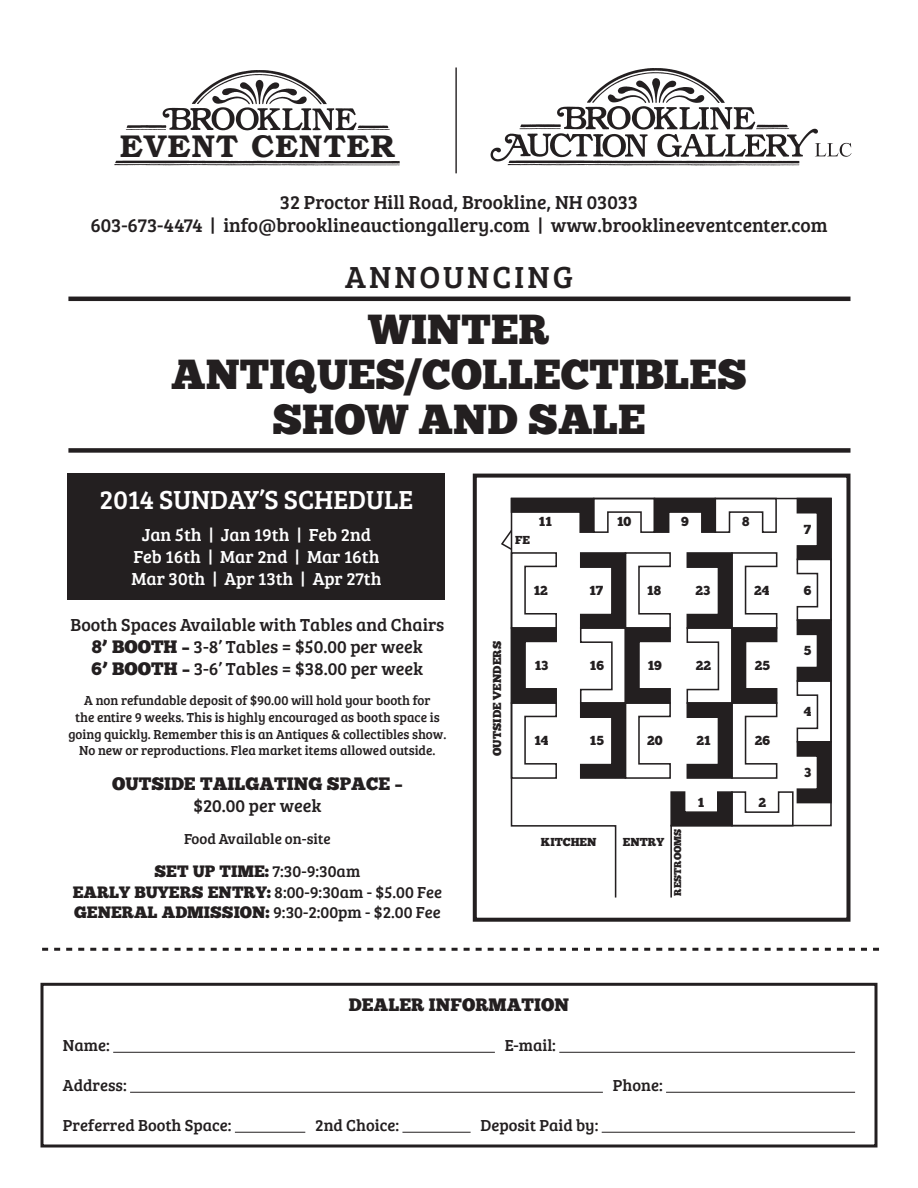
<style>
.page{position:relative;width:918px;height:1188px;background:#fff}
.page>*{position:absolute;margin:0;border:0;box-sizing:border-box;transform-origin:0 0}
.t1{font:42px/45px "Chunk Five";color:#231f20;text-align:center}
.t2{font:31.5px "Bree Serif";letter-spacing:.1em;color:#231f20}
.t3{font:700 31.2px "Brooklyn";letter-spacing:.04em;color:#231f20}
.t4{font:27px "Bree Serif";color:#fff}
.t5{font:19.5px/23.4px "Bree Serif";color:#231f20;text-align:center}
.t6{font:18px/22px "Bree Serif";color:#231f20;text-align:center}
.t7{font:18px/21.6px "Bree Serif";color:#fff;text-align:center}
.t8{font:18px "Chunk Five";color:#231f20}
.t9{font:16.5px/20.2px "Bree Serif";color:#231f20;text-align:center}
.t10{font:15px "Bree Serif";color:#231f20}
.t11{font:13.5px/16.6px "Bree Serif";color:#231f20;text-align:center}
.t12{font:13.05px "Chunk Five";color:#231f20}
.t13{font:11.55px "Chunk Five";color:#231f20}
.t14{font:10.05px "Chunk Five";color:#231f20}
.s1{font-family:"Chunk Five"}
</style>
<div class="page">
<img style="left:114px;top:70px;width:286px;height:96px">
<svg style="left:114px;top:125px;width:286px;height:40px"></svg>
<hr style="left:68px;top:297px;width:782px;height:4px;background:#231f20">
<div style="left:68px;top:448px;width:782px;height:5px;background:#231f20"></div>
<img style="left:490px;top:68px;width:362px;height:98px">
<svg style="left:501px;top:498px;width:331px;height:329px"></svg>
<div style="left:473px;top:474px;width:378px;height:448px;border:4px solid #231f20"></div>
<hr style="left:455px;top:68px;width:2px;height:105px;background:#231f20">
<div style="left:68px;top:474px;width:378px;height:126px;background:#231f20"></div>
<svg style="left:42px;top:948px;width:837px;height:3px"></svg>
<hr style="left:113px;top:1052px;width:382px;height:1px;background:#231f20">
<hr style="left:559px;top:1052px;width:296px;height:1px;background:#231f20">
<hr style="left:130px;top:1092px;width:473px;height:1px;background:#231f20">
<hr style="left:666px;top:1092px;width:189px;height:1px;background:#231f20">
<hr style="left:235px;top:1132px;width:70px;height:1px;background:#231f20">
<hr style="left:402px;top:1132px;width:69px;height:1px;background:#231f20">
<hr style="left:602px;top:1132px;width:253px;height:1px;background:#231f20">
<div style="left:40px;top:983px;width:838px;height:165px;border:3px solid #231f20"></div>
<h3 class="t3" style="left:120px;top:134px;width:276px">EVENT CENTER</h3>
<h3 class="t5" style="left:90px;top:189px;width:739px">32 Proctor Hill Road, Brookline, NH 03033<br>603-673-4474 | info@brooklineauctiongallery.com | www.brooklineeventcenter.com</h3>
<h2 class="t2" style="left:345px;top:254px;width:229px">ANNOUNCING</h2>
<h1 class="t1" style="left:171px;top:307px;width:577px">WINTER<br>ANTIQUES/COLLECTIBLES<br>SHOW AND SALE</h1>
<h3 class="t4" style="left:100px;top:480px;width:315px">2014 SUNDAY’S SCHEDULE</h3>
<h3 class="t7" style="left:132px;top:523px;width:251px">Jan 5th | Jan 19th | Feb 2nd<br>Feb 16th | Mar 2nd | Mar 16th<br>Mar 30th | Apr 13th | Apr 27th</h3>
<h3 class="t6" style="left:71px;top:613px;width:375px">Booth Spaces Available with Tables and Chairs<br><span class="s1">8’ BOOTH –</span> 3-8’ Tables = $50.00 per week<br><span class="s1">6’ BOOTH –</span> 3-6’ Tables = $38.00 per week</h3>
<p class="t11" style="left:68px;top:691px;width:380px">A non refundable deposit of $90.00 will hold your booth for<br>the entire 9 weeks. This is highly encouraged as booth space is going quickly. Remember this is an Antiques &amp; collectibles show.<br>No new or reproductions. Flea market items allowed outside.</p>
<h3 class="t8" style="left:112px;top:773px;width:292px">OUTSIDE TAILGATING SPACE –</h3>
<h3 class="t6" style="left:193px;top:794px;width:130px">$20.00 per week</h3>
<p class="t10" style="left:184px;top:828px;width:148px">Food Available on-site</p>
<p class="t9" style="left:73px;top:861px;width:371px"><span class="s1">SET UP TIME:</span> 7:30-9:30am<br><span class="s1">EARLY BUYERS ENTRY:</span> 8:00-9:30am - $5.00 Fee<br><span class="s1">GENERAL ADMISSION:</span> 9:30-2:00pm - $2.00 Fee</p>
<p class="t13" style="left:515px;top:533px;width:16px">FE</p>
<p class="t12" style="left:539px;top:514px;width:14px">11</p>
<p class="t12" style="left:617px;top:514px;width:16px">10</p>
<p class="t12" style="left:681px;top:514px;width:9px">9</p>
<p class="t12" style="left:742px;top:514px;width:9px">8</p>
<p class="t12" style="left:534px;top:583px;width:16px">12</p>
<p class="t12" style="left:589px;top:583px;width:15px">17</p>
<p class="t12" style="left:647px;top:583px;width:15px">18</p>
<p class="t12" style="left:695px;top:583px;width:16px">23</p>
<p class="t12" style="left:754px;top:583px;width:17px">24</p>
<p class="t13" style="left:490px;top:756px;width:117px;rotate:-90deg">OUTSIDE VENDERS</p>
<p class="t12" style="left:535px;top:658px;width:15px">13</p>
<p class="t12" style="left:590px;top:658px;width:16px">16</p>
<p class="t12" style="left:648px;top:658px;width:16px">19</p>
<p class="t12" style="left:696px;top:658px;width:17px">22</p>
<p class="t12" style="left:755px;top:658px;width:17px">25</p>
<p class="t12" style="left:534px;top:733px;width:16px">14</p>
<p class="t12" style="left:590px;top:733px;width:16px">15</p>
<p class="t12" style="left:647px;top:733px;width:17px">20</p>
<p class="t12" style="left:696px;top:733px;width:16px">21</p>
<p class="t12" style="left:755px;top:733px;width:17px">26</p>
<p class="t13" style="left:541px;top:835px;width:57px">KITCHEN</p>
<p class="t13" style="left:623px;top:835px;width:43px">ENTRY</p>
<p class="t14" style="left:672px;top:896px;width:69px;rotate:-90deg">RESTROOMS</p>
<p class="t12" style="left:698px;top:795px;width:8px">1</p>
<p class="t12" style="left:759px;top:795px;width:9px">2</p>
<h3 class="t8" style="left:349px;top:994px;width:222px">DEALER INFORMATION</h3>
<p class="t9" style="left:63px;top:1034px;width:48px">Name:</p>
<p class="t9" style="left:505px;top:1034px;width:53px">E-mail:</p>
<p class="t9" style="left:63px;top:1074px;width:65px">Address:</p>
<p class="t9" style="left:613px;top:1074px;width:51px">Phone:</p>
<p class="t9" style="left:63px;top:1114px;width:170px">Preferred Booth Space:</p>
<p class="t9" style="left:315px;top:1114px;width:85px">2nd Choice:</p>
<p class="t9" style="left:481px;top:1114px;width:119px">Deposit Paid by:</p>
<p class="t12" style="left:804px;top:521px;width:9px">7</p>
<p class="t12" style="left:804px;top:583px;width:9px">6</p>
<p class="t12" style="left:804px;top:643px;width:9px">5</p>
<p class="t12" style="left:804px;top:704px;width:9px">4</p>
<p class="t12" style="left:804px;top:765px;width:9px">3</p>
</div>
